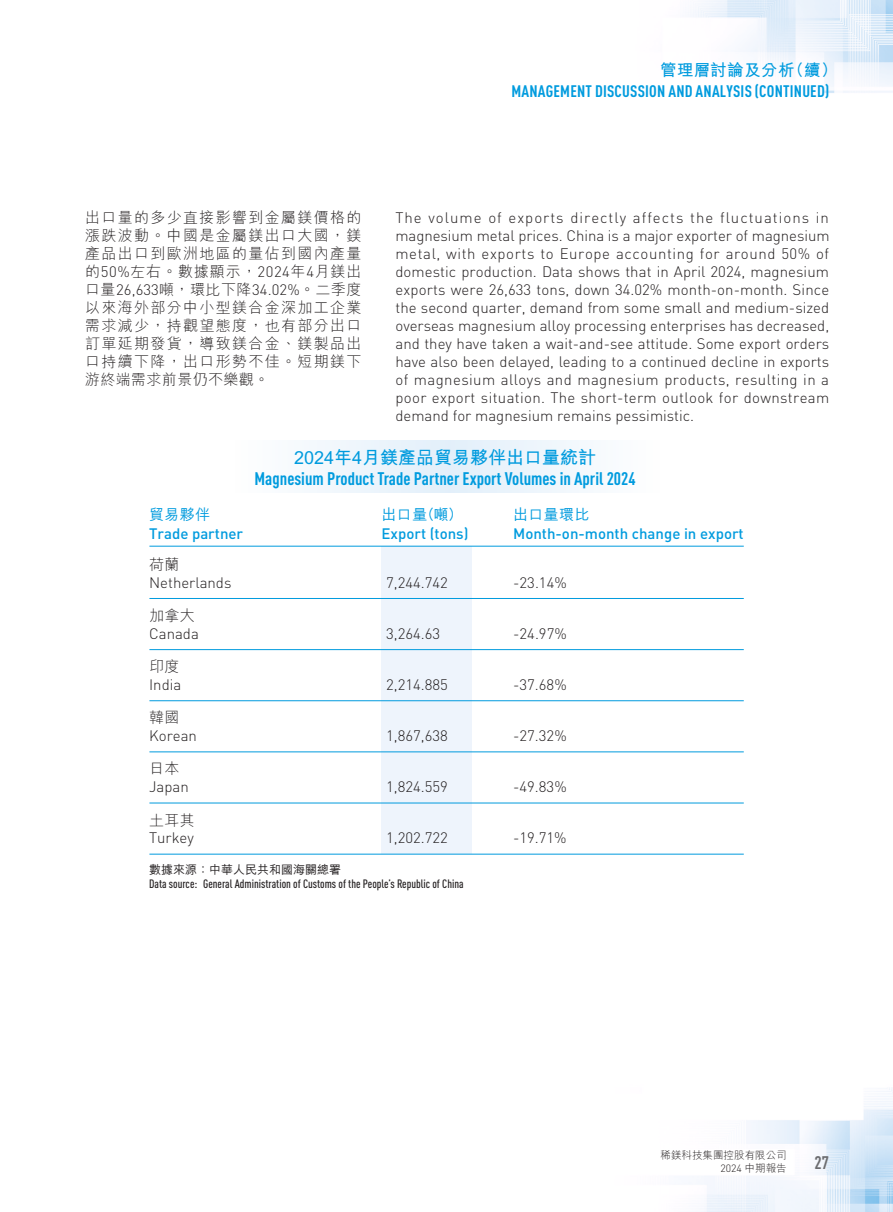
<style>
.page{position:relative;width:893px;height:1212px;background:#fff}
.page>*{position:absolute;margin:0;border:0;box-sizing:border-box;transform-origin:0 0}
.t1{font:700 condensed 18px "DIN Pro";color:#009bde}
.t2{font:700 18px "M Hei HK";color:#009bde}
.t3{font:700 condensed 18px "DIN Pro";color:#6c6d70}
.t4{font:700 condensed 16.5px "DIN Pro";letter-spacing:.015em;color:#009bde}
.t5{font:700 16.5px "M Hei HK";letter-spacing:.035em;color:#009bde}
._00_Body{font:300 15px/18px "DIN Pro";color:#231f20;text-align:justify}
._00_Body-2{font:300 15px/18px "M Hei HK";letter-spacing:.09em;color:#231f20;text-align:justify}
.t6{font:500 15px "DIN Pro";color:#009bde}
.t7{font:500 15px "M Hei HK";letter-spacing:.025em;color:#009bde}
.t8{font:500 condensed 12px "DIN Pro";color:#231f20}
.t9{font:500 12px "M Hei HK";color:#231f20}
.t10{font:300 10.5px "M Hei HK";color:#231f20}
.t11{font:300 10.5px "DIN Pro";color:#231f20}
.s1{font-family:"DIN Pro"}
.s2{font-family:"M Hei HK"}
</style>
<div class="page">
<img style="left:149px;top:0;width:744px;height:1212px">
<div style="left:231px;top:441px;width:428px;height:51px;background:linear-gradient(to right,#f1f7fc,#f0f6fc)"></div>
<div style="left:382px;top:546px;width:90px;height:308px;background:#eef4fc"></div>
<hr style="left:149px;top:598px;width:595px;height:1px;background:#009bde">
<hr style="left:149px;top:546px;width:595px;height:1px;background:#009bde">
<hr style="left:149px;top:649px;width:595px;height:1px;background:#009bde">
<hr style="left:149px;top:700px;width:595px;height:1px;background:#009bde">
<hr style="left:149px;top:751px;width:595px;height:1px;background:#009bde">
<hr style="left:149px;top:803px;width:595px;height:1px;background:#009bde">
<hr style="left:149px;top:854px;width:595px;height:1px;background:#009bde">
<p class="t5" style="left:660px;top:57px;width:179px">管理層討論及分析（續）</p>
<p class="t4" style="left:511px;top:78px;width:319px">MANAGEMENT DISCUSSION AND ANALYSIS (CONTINUED)</p>
<p class="_00_Body-2" style="left:85px;top:209px;width:278px">出口量的多少直接影響到金屬鎂價格的漲跌波動。中國是金屬鎂出口大國，鎂產品出口到歐洲地區的量佔到國內產量的<span class="s1">50%</span>左右。數據顯示，<span class="s1">2024</span>年<span class="s1">4</span>月鎂出口量<span class="s1">26,633</span>噸，環比下降<span class="s1">34.02%</span>。二季度以來海外部分中小型鎂合金深加工企業需求減少，持觀望態度，也有部分出口訂單延期發貨，導致鎂合金、鎂製品出口持續下降，出口形勢不佳。短期鎂下游終端需求前景仍不樂觀。</p>
<p class="_00_Body" style="left:395px;top:208px;width:436px">The volume of exports directly affects the fluctuations in magnesium metal prices. China is a major exporter of magnesium metal, with exports to Europe accounting for around 50% of domestic production. Data shows that in April 2024, magnesium exports were 26,633 tons, down 34.02% month-on-month. Since the second quarter, demand from some small and medium-sized overseas magnesium alloy processing enterprises has decreased, and they have taken a wait-and-see attitude. Some export orders have also been delayed, leading to a continued decline in exports of magnesium alloys and magnesium products, resulting in a poor export situation. The short-term outlook for downstream demand for magnesium remains pessimistic.</p>
<p class="t2" style="left:294px;top:444px;width:304px">2024年4月鎂產品貿易夥伴出口量統計</p>
<p class="t1" style="left:255px;top:465px;width:383px">Magnesium Product Trade Partner Export Volumes in April 2024</p>
<p class="t7" style="left:149px;top:504px;width:63px">貿易夥伴</p>
<p class="t7" style="left:382px;top:504px;width:83px">出口量（噸）</p>
<p class="t7" style="left:513px;top:504px;width:78px">出口量環比</p>
<p class="t6" style="left:149px;top:521px;width:95px">Trade partner</p>
<p class="t6" style="left:382px;top:521px;width:88px">Export (tons)</p>
<p class="t6" style="left:513px;top:521px;width:232px">Month-on-month change in export</p>
<p class="_00_Body-2" style="left:149px;top:555px;width:32px">荷蘭</p>
<p class="_00_Body" style="left:149px;top:572px;width:84px">Netherlands</p>
<p class="_00_Body-2" style="left:149px;top:606px;width:47px">加拿大</p>
<p class="_00_Body" style="left:149px;top:623px;width:51px">Canada</p>
<p class="_00_Body-2" style="left:149px;top:657px;width:32px">印度</p>
<p class="_00_Body" style="left:149px;top:674px;width:34px">India</p>
<p class="_00_Body-2" style="left:149px;top:709px;width:32px">韓國</p>
<p class="_00_Body" style="left:149px;top:725px;width:49px">Korean</p>
<p class="_00_Body-2" style="left:149px;top:760px;width:32px">日本</p>
<p class="_00_Body" style="left:149px;top:776px;width:41px">Japan</p>
<p class="_00_Body-2" style="left:149px;top:811px;width:47px">土耳其</p>
<p class="_00_Body" style="left:149px;top:827px;width:46px">Turkey</p>
<p class="t9" style="left:149px;top:861px;width:193px">數據來源：中華人民共和國海關總署</p>
<p class="_00_Body" style="left:386px;top:572px;width:63px">7,244.742</p>
<p class="_00_Body" style="left:513px;top:572px;width:55px">-23.14%</p>
<p class="_00_Body" style="left:386px;top:623px;width:56px">3,264.63</p>
<p class="_00_Body" style="left:513px;top:623px;width:55px">-24.97%</p>
<p class="_00_Body" style="left:386px;top:674px;width:63px">2,214.885</p>
<p class="_00_Body" style="left:513px;top:674px;width:55px">-37.68%</p>
<p class="_00_Body" style="left:386px;top:725px;width:63px">1,867,638</p>
<p class="_00_Body" style="left:513px;top:725px;width:55px">-27.32%</p>
<p class="_00_Body" style="left:386px;top:776px;width:63px">1,824.559</p>
<p class="_00_Body" style="left:513px;top:776px;width:55px">-49.83%</p>
<p class="_00_Body" style="left:386px;top:827px;width:63px">1,202.722</p>
<p class="_00_Body" style="left:513px;top:827px;width:55px">-19.71%</p>
<p class="t8" style="left:149px;top:875px;width:316px">Data source: General Administration of Customs of the People’s Republic of China</p>
<p class="t10" style="left:661px;top:1149px;width:128px">稀鎂科技集團控股有限公司</p>
<p class="t11" style="left:720px;top:1160px;width:68px">2024 <span class="s2">中期報告</span></p>
<p class="t3" style="left:814px;top:1149px;width:16px">27</p>
</div>
